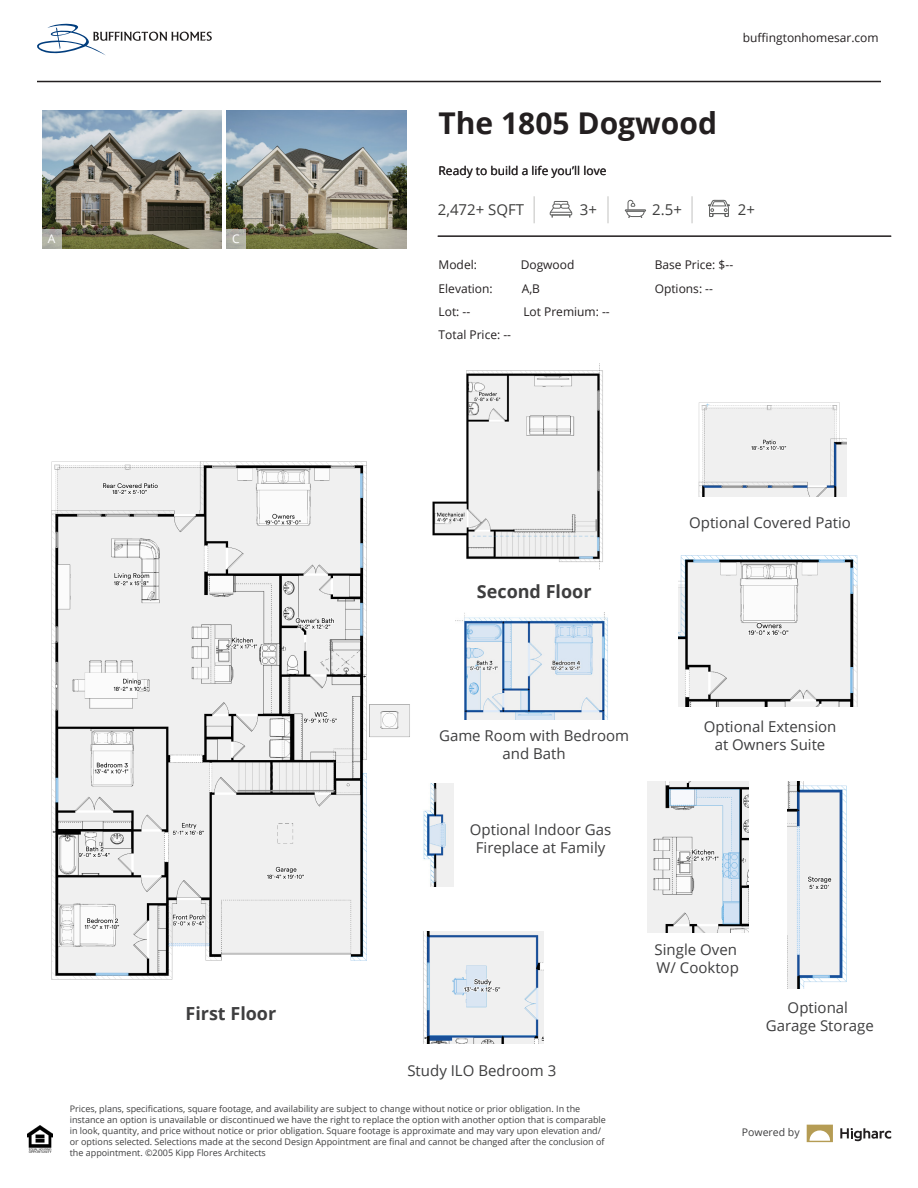
<style>
.page{position:relative;width:918px;height:1188px;background:#fff}
.page>*{position:absolute;margin:0;border:0;box-sizing:border-box;transform-origin:0 0}
.t1{font:700 30px "Open Sans";color:#231f20}
.t2{font:700 18px "Open Sans";color:#3e3e3f}
.t3{font:15px/18px "Open Sans";color:#3e3e3f;text-align:center}
.t4{font:15px "Open Sans";color:#3e3e3d}
.t5{font:12px "Open Sans";color:#231f20}
.t6{font:12px "Open Sans";color:#fff}
.t7{font:10.5px "Open Sans";color:#3e3e3f}
.t8{font:9px/10.8px "Open Sans";color:#3e3e3f}
</style>
<div class="page">
<hr style="left:37px;top:81px;width:844px;height:1px;background:#231f20">
<hr style="left:438px;top:235px;width:453px;height:2px;background:#231f20">
<img style="left:42px;top:111px;width:180px;height:138px">
<img style="left:226px;top:111px;width:180px;height:138px">
<hr style="left:533px;top:196px;width:2px;height:27px;background:#d6d6d5">
<svg style="left:549px;top:201px;width:23px;height:17px"></svg>
<hr style="left:607px;top:196px;width:2px;height:27px;background:#d6d6d5">
<svg style="left:625px;top:200px;width:21px;height:18px"></svg>
<hr style="left:691px;top:196px;width:2px;height:27px;background:#d6d6d5">
<svg style="left:708px;top:200px;width:22px;height:17px"></svg>
<svg style="left:807px;top:1125px;width:26px;height:17px"></svg>
<svg style="left:840px;top:1128px;width:51px;height:13px"></svg>
<img style="left:698px;top:402px;width:148px;height:94px">
<img style="left:678px;top:555px;width:180px;height:152px">
<svg style="left:37px;top:24px;width:175px;height:31px"></svg>
<svg style="left:42px;top:230px;width:19px;height:19px"></svg>
<div style="left:226px;top:230px;width:20px;height:19px;background:linear-gradient(to right,#ababa3,#b4b5a8)"></div>
<img style="left:28px;top:1125px;width:25px;height:27px">
<img style="left:51px;top:461px;width:359px;height:519px">
<img style="left:787px;top:781px;width:60px;height:208px">
<img style="left:423px;top:931px;width:121px;height:113px">
<img style="left:432px;top:364px;width:171px;height:206px">
<img style="left:457px;top:613px;width:151px;height:106px">
<img style="left:423px;top:784px;width:31px;height:103px">
<img style="left:647px;top:782px;width:101px;height:150px">
<h1 class="t1" style="left:439px;top:102px;width:280px">The 1805 Dogwood</h1>
<h3 class="t5" style="left:439px;top:163px;width:169px">Ready to build a life you’ll love</h3>
<h3 class="t5" style="left:743px;top:29px;width:137px">buffingtonhomesar.com</h3>
<h3 class="t6" style="left:48px;top:230px;width:9px">A</h3>
<h3 class="t6" style="left:232px;top:230px;width:9px">C</h3>
<h2 class="t2" style="left:185px;top:1001px;width:92px">First Floor</h2>
<h3 class="t4" style="left:438px;top:199px;width:88px">2,472+ SQFT</h3>
<h3 class="t4" style="left:580px;top:199px;width:19px">3+</h3>
<h3 class="t4" style="left:652px;top:199px;width:31px">2.5+</h3>
<h3 class="t4" style="left:738px;top:199px;width:19px">2+</h3>
<h3 class="t5" style="left:439px;top:257px;width:40px">Model:</h3>
<h3 class="t5" style="left:521px;top:257px;width:55px">Dogwood</h3>
<h3 class="t5" style="left:655px;top:257px;width:80px">Base Price: $--</h3>
<h3 class="t5" style="left:439px;top:280px;width:56px">Elevation:</h3>
<h3 class="t5" style="left:522px;top:280px;width:20px">A,B</h3>
<h3 class="t5" style="left:655px;top:280px;width:60px">Options: --</h3>
<h3 class="t5" style="left:439px;top:304px;width:33px">Lot: --</h3>
<h3 class="t5" style="left:523px;top:304px;width:88px">Lot Premium: --</h3>
<h3 class="t5" style="left:439px;top:327px;width:74px">Total Price: --</h3>
<h2 class="t2" style="left:477px;top:579px;width:116px">Second Floor</h2>
<h3 class="t3" style="left:689px;top:514px;width:163px">Optional Covered Patio</h3>
<h3 class="t3" style="left:439px;top:726px;width:192px">Game Room with Bedroom and Bath</h3>
<h3 class="t3" style="left:470px;top:820px;width:143px">Optional Indoor Gas<br>Fireplace at Family</h3>
<h3 class="t3" style="left:704px;top:718px;width:134px">Optional Extension at Owners Suite</h3>
<h3 class="t3" style="left:407px;top:1061px;width:150px">Study ILO Bedroom 3</h3>
<h3 class="t3" style="left:655px;top:940px;width:86px;text-align:left">Single Oven<br>W/ Cooktop</h3>
<h3 class="t3" style="left:766px;top:999px;width:109px">Optional<br>Garage Storage</h3>
<p class="t8" style="left:70px;top:1103px;width:538px">Prices, plans, specifications, square footage, and availability are subject to change without notice or prior obligation. In the instance an option is unavailable or discontinued we have the right to replace the option with another option that is comparable in look, quantity, and price without notice or prior obligation. Square footage is approximate and may vary upon elevation and/ or options selected. Selections made at the second Design Appointment are final and cannot be changed after the conclusion of the appointment. ©2005 Kipp Flores Architects</p>
<p class="t7" style="left:742px;top:1125px;width:59px">Powered by</p>
</div>
